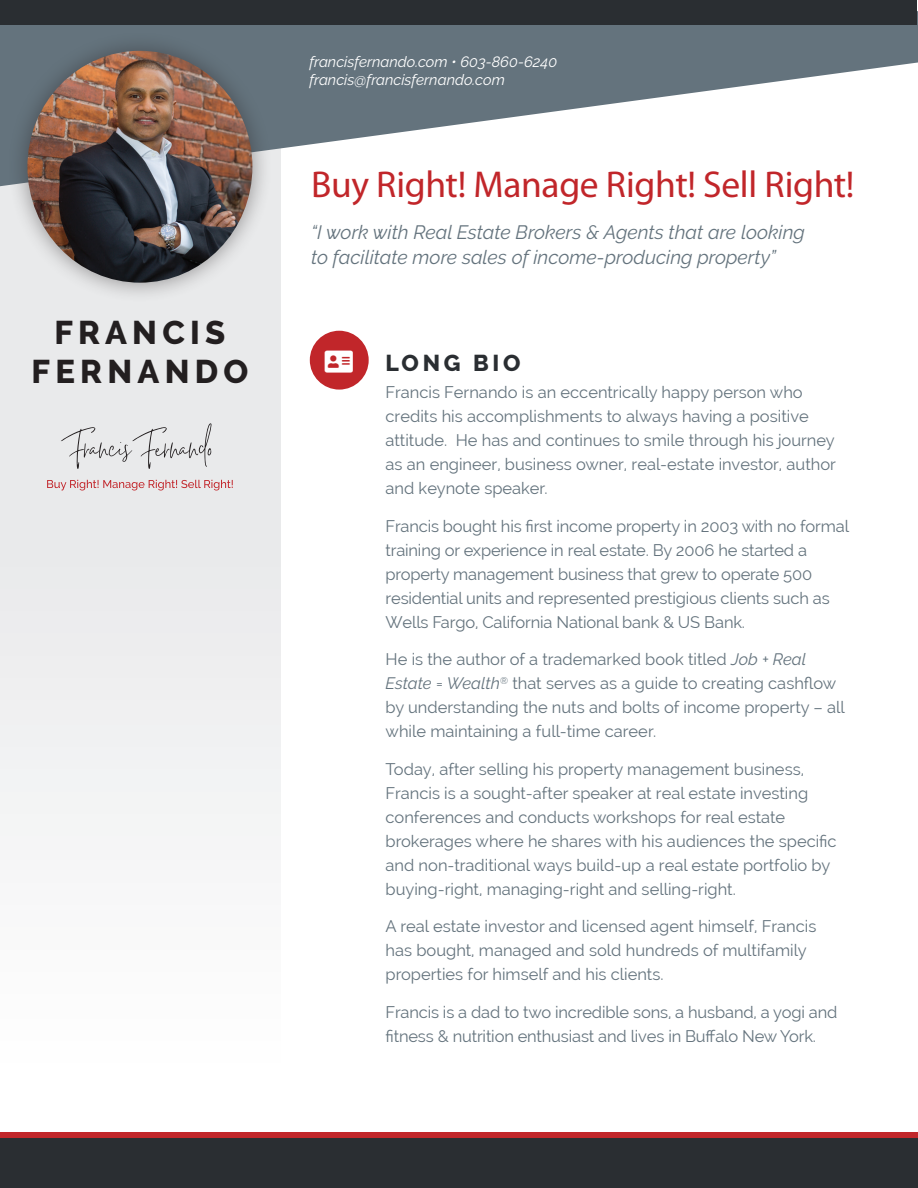
<style>
.page{position:relative;width:918px;height:1188px;background:#fff}
.page>*{position:absolute;margin:0;border:0;box-sizing:border-box;transform-origin:0 0}
.t1{font:37.5px "Myriad Pro";letter-spacing:-.01em;color:#c1262a}
.t2{font:800 32.7px/39.3px "Raleway";letter-spacing:.16em;color:#231f20;text-align:center}
.t3{font:800 22.95px "Raleway";letter-spacing:.16em;color:#2a2e32}
.t4{font:italic 19.35px/25.5px "Raleway";color:#64737d}
.t5{font:16.5px/24px "Raleway";color:#64737d}
.t6{font:italic 15px/18px "Raleway";color:#fff}
.s1{font-style:italic}
</style>
<div class="page">
<div style="left:0;top:138px;width:281px;height:1015px;background:linear-gradient(to right,#f2f2f3,#f2f2f3)"></div>
<div style="left:0;top:1138px;width:918px;height:50px;background:#2a2e32"></div>
<svg style="left:0;top:11px;width:918px;height:175px;fill:#64737d"></svg>
<svg style="left:61px;top:423px;width:151px;height:46px;background:#dadadb"></svg>
<svg style="left:47px;top:480px;width:186px;height:11px;background:#dfbdbe"></svg>
<div style="left:0;top:0;width:917px;height:24px;background:#2a2e32"></div>
<div style="left:7px;top:31px;width:265px;height:272px;background:#231f20;opacity:.44"></div>
<img style="left:27px;top:51px;width:225px;height:232px">
<div style="left:310px;top:331px;width:59px;height:59px;background:#c1262a;border-radius:50%"></div>
<div style="left:0;top:1132px;width:918px;height:6px;background:#c1262a"></div>
<h2 class="t2" style="left:31px;top:313px;width:218px">FRANCIS<br>FERNANDO</h2>
<p class="t6" style="left:309px;top:52px;width:249px">francisfernando.com • 603-860-6240 francis@francisfernando.com</p>
<h1 class="t1" style="left:311px;top:161px;width:545px">Buy Right! Manage Right! Sell Right!</h1>
<p class="t4" style="left:311px;top:219px;width:495px">“I work with Real Estate Brokers &amp; Agents that are looking to facilitate more sales of income-producing property”</p>
<h3 class="t3" style="left:386px;top:350px;width:136px">LONG BIO</h3>
<p class="t5" style="left:386px;top:380px;width:452px">Francis Fernando is an eccentrically happy person who credits his accomplishments to always having a positive attitude. He has and continues to smile through his journey as an engineer, business owner, real-estate investor, author and keynote speaker.</p>
<p class="t5" style="left:386px;top:514px;width:465px">Francis bought his first income property in 2003 with no formal training or experience in real estate. By 2006 he started a property management business that grew to operate 500 residential units and represented prestigious clients such as Wells Fargo, California National bank &amp; US Bank.</p>
<p class="t5" style="left:386px;top:647px;width:461px">He is the author of a trademarked book titled <span class="s1">Job + Real Estate = Wealth</span><sup>®</sup> that serves as a guide to creating cashflow by understanding the nuts and bolts of income property – all while maintaining a full-time career.</p>
<p class="t5" style="left:386px;top:757px;width:453px">Today, after selling his property management business, Francis is a sought-after speaker at real estate investing conferences and conducts workshops for real estate brokerages where he shares with his audiences the specific and non-traditional ways build-up a real estate portfolio by buying-right, managing-right and selling-right.</p>
<p class="t5" style="left:386px;top:914px;width:432px">A real estate investor and licensed agent himself, Francis has bought, managed and sold hundreds of multifamily properties for himself and his clients.</p>
<p class="t5" style="left:386px;top:1000px;width:453px">Francis is a dad to two incredible sons, a husband, a yogi and fitness &amp; nutrition enthusiast and lives in Buffalo New York.</p>
</div>
